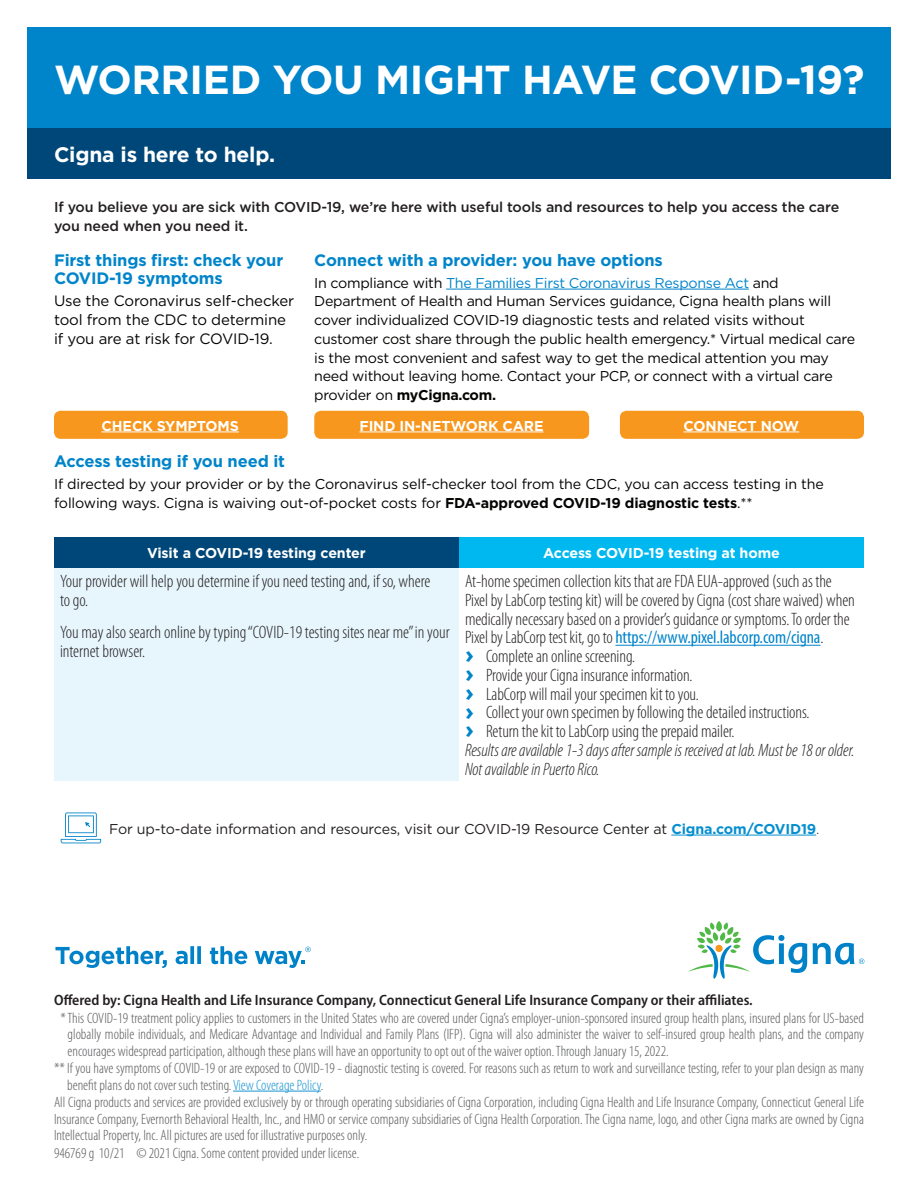
<style>
.page{position:relative;width:918px;height:1188px;background:#fff}
.page>*{position:absolute;margin:0;border:0;box-sizing:border-box;transform-origin:0 0}
.Headline_bold_40_45{font:700 40.5px "Gotham";letter-spacing:-.015em;color:#fff}
.Subheadline_bold_14{font:700 21px "Gotham";letter-spacing:-.01em;color:#fff}
.Chart_copy{font:300 condensed 18px/18.8px "Myriad Pro";letter-spacing:-.005em;color:#231f20}
.Chart_copy-2{font:italic 300 condensed 18px/18.8px "Myriad Pro";letter-spacing:-.005em;color:#231f20}
.Body_copy_head_bold{font:700 16.5px/18.8px "Gotham";letter-spacing:-.01em;color:#0084ca}
.Legal_copy_Cat{font:300 condensed 15px/16.5px "Myriad Pro";color:#57585a;text-align:justify}
.Offered_by_legal{font:600 semi-condensed 15px "Myriad Pro";color:#231f20}
.Body_copy__book_9_5{font:15px/18.8px "Gotham";letter-spacing:-.01em;color:#040503}
.Body_copy__book_9_5-2{font:14.25px/18.8px "Gotham";letter-spacing:-.02em;color:#040503}
.Subheadline_bold_14-2{font:500 14.25px/18.8px "Gotham";letter-spacing:-.01em;color:#231f20}
.t1{font:14.25px "Gotham";letter-spacing:-.01em;color:#231f20}
.Body_copy_head_bold-2{font:700 14.25px "Gotham";letter-spacing:-.01em;color:#fff}
.Body_copy__book_9_5-3{font:700 14.25px "Gotham";letter-spacing:-.01em;color:#fff}
.s1{color:#0084ca}
.s2{font-weight:700}
.s3{font-weight:400;color:#0084ca}
.s4{font-family:"Gotham";font-weight:700;font-stretch:normal;font-size:24px;color:#0084ca}
.s5{font-weight:700;color:#068fd0}
.s6{font-weight:300}
.s7{color:#1893d2}
</style>
<div class="page">
<div style="left:27px;top:27px;width:864px;height:149px;background:#0084ca"></div>
<div style="left:27px;top:129px;width:864px;height:50px;background:#004779"></div>
<hr style="left:233px;top:1091px;width:88px;height:1px;background:#1893d2">
<div style="left:54px;top:537px;width:405px;height:31px;background:#004779"></div>
<div style="left:459px;top:537px;width:405px;height:31px;background:#00b8f0"></div>
<div style="left:54px;top:568px;width:405px;height:213px;background:#e7f6fd"></div>
<hr style="left:615px;top:645px;width:205px;height:1px;background:#0084ca">
<div style="left:54px;top:411px;width:234px;height:28px;background:#f7971d;border-radius:7px"></div>
<hr style="left:102px;top:432px;width:137px;height:1px;background:#fff">
<div style="left:314px;top:411px;width:275px;height:28px;background:#f7971d;border-radius:7px"></div>
<hr style="left:359px;top:432px;width:185px;height:1px;background:#fff">
<div style="left:620px;top:411px;width:244px;height:28px;background:#f7971d;border-radius:7px"></div>
<hr style="left:684px;top:432px;width:115px;height:1px;background:#fff">
<hr style="left:671px;top:835px;width:145px;height:1px;background:#068fd0">
<svg style="left:61px;top:812px;width:40px;height:31px"></svg>
<hr style="left:446px;top:289px;width:303px;height:1px;background:#0084ca">
<svg style="left:55px;top:946px;width:112px;height:22px"></svg>
<svg style="left:176px;top:946px;width:25px;height:18px"></svg>
<svg style="left:210px;top:946px;width:37px;height:18px"></svg>
<svg style="left:255px;top:947px;width:56px;height:21px"></svg>
<svg style="left:688px;top:921px;width:176px;height:58px"></svg>
<p class="Headline_bold_40_45" style="left:54px;top:53px;width:812px">WORRIED YOU MIGHT HAVE COVID-19?</p>
<p class="Subheadline_bold_14" style="left:54px;top:140px;width:223px">Cigna is here to help.</p>
<p class="Subheadline_bold_14-2" style="left:54px;top:198px;width:787px">If you believe you are sick with COVID-19, we’re here with useful tools and resources to help you access the care you need when you need it.</p>
<p class="Body_copy_head_bold" style="left:54px;top:250px;width:231px">First things first: check your<br>COVID-19 symptoms</p>
<p class="Body_copy__book_9_5" style="left:54px;top:291px;width:242px">Use the Coronavirus self-checker tool from the CDC to determine if you are at risk for COVID-19.</p>
<p class="Body_copy_head_bold" style="left:314px;top:250px;width:350px">Connect with a provider: you have options</p>
<p class="Body_copy__book_9_5-2" style="left:314px;top:273px;width:542px">In compliance with <span class="s1">The Families First Coronavirus Response Act</span> and Department of Health and Human Services guidance, Cigna health plans will cover individualized COVID-19 diagnostic tests and related visits without customer cost share through the public health emergency.* Virtual medical care is the most convenient and safest way to get the medical attention you may need without leaving home. Contact your PCP, or connect with a virtual care provider on <span class="s2">myCigna.com.</span></p>
<p class="Body_copy__book_9_5-3" style="left:102px;top:416px;width:139px">CHECK SYMPTOMS</p>
<p class="Body_copy__book_9_5-3" style="left:359px;top:416px;width:186px">FIND IN-NETWORK CARE</p>
<p class="Body_copy__book_9_5-3" style="left:684px;top:416px;width:117px">CONNECT NOW</p>
<p class="Body_copy_head_bold" style="left:54px;top:452px;width:233px">Access testing if you need it</p>
<p class="Body_copy__book_9_5-2" style="left:54px;top:474px;width:771px">If directed by your provider or by the Coronavirus self-checker tool from the CDC, you can access testing in the following ways. Cigna is waiving out-of-pocket costs for <span class="s2">FDA-approved COVID-19 diagnostic tests</span>.**</p>
<p class="Body_copy_head_bold-2" style="left:147px;top:544px;width:220px">Visit a COVID-19 testing center</p>
<p class="Body_copy_head_bold-2" style="left:543px;top:544px;width:238px">Access COVID-19 testing at home</p>
<p class="Chart_copy" style="left:60px;top:572px;width:372px">Your provider will help you determine if you need testing and, if so, where to go.</p>
<p class="Chart_copy" style="left:60px;top:623px;width:391px">You may also search online by typing “COVID-19 testing sites near me” in your internet browser.</p>
<p class="Chart_copy" style="left:465px;top:572px;width:391px">At-home specimen collection kits that are FDA EUA-approved (such as the Pixel by LabCorp testing kit) will be covered by Cigna (cost share waived) when medically necessary based on a provider’s guidance or symptoms. To order the Pixel by LabCorp test kit, go to <span class="s3">https://www.pixel.labcorp.com/cigna</span>.</p>
<p class="Chart_copy" style="left:465px;top:647px;width:172px"><span class="s4">›</span> Complete an online screening.</p>
<p class="Chart_copy" style="left:465px;top:666px;width:229px"><span class="s4">›</span> Provide your Cigna insurance information.</p>
<p class="Chart_copy" style="left:465px;top:685px;width:236px"><span class="s4">›</span> LabCorp will mail your specimen kit to you.</p>
<p class="Chart_copy" style="left:465px;top:704px;width:346px"><span class="s4">›</span> Collect your own specimen by following the detailed instructions.</p>
<p class="Chart_copy" style="left:465px;top:722px;width:271px"><span class="s4">›</span> Return the kit to LabCorp using the prepaid mailer.</p>
<p class="Chart_copy-2" style="left:465px;top:741px;width:391px">Results are available 1-3 days after sample is received at lab. Must be 18 or older.<br>Not available in Puerto Rico.</p>
<p class="t1" style="left:109px;top:819px;width:712px">For up-to-date information and resources, visit our COVID-19 Resource Center at <span class="s5">Cigna.com/COVID19</span><span class="s6">.</span></p>
<p class="Offered_by_legal" style="left:54px;top:992px;width:700px">Offered by: Cigna Health and Life Insurance Company, Connecticut General Life Insurance Company or their affiliates.</p>
<p class="Legal_copy_Cat" style="left:68px;top:1010px;width:798px;text-indent:-7px">* This COVID-19 treatment policy applies to customers in the United States who are covered under Cigna’s employer-union-sponsored insured group health plans, insured plans for US-based globally mobile individuals, and Medicare Advantage and Individual and Family Plans (IFP). Cigna will also administer the waiver to self-insured group health plans, and the company encourages widespread participation, although these plans will have an opportunity to opt out of the waiver option. Through January 15, 2022.</p>
<p class="Legal_copy_Cat" style="left:67px;top:1060px;width:798px;text-indent:-13px">** If you have symptoms of COVID-19 or are exposed to COVID-19 - diagnostic testing is covered. For reasons such as return to work and surveillance testing, refer to your plan design as many benefit plans do not cover such testing. <span class="s7">View Coverage Policy</span>.</p>
<p class="Legal_copy_Cat" style="left:54px;top:1094px;width:812px">All Cigna products and services are provided exclusively by or through operating subsidiaries of Cigna Corporation, including Cigna Health and Life Insurance Company, Connecticut General Life Insurance Company, Evernorth Behavioral Health, Inc., and HMO or service company subsidiaries of Cigna Health Corporation. The Cigna name, logo, and other Cigna marks are owned by Cigna Intellectual Property, Inc. All pictures are used for illustrative purposes only.</p>
<p class="Legal_copy_Cat" style="left:54px;top:1145px;width:307px">946769 g 10/21 © 2021 Cigna. Some content provided under license.</p>
</div>
